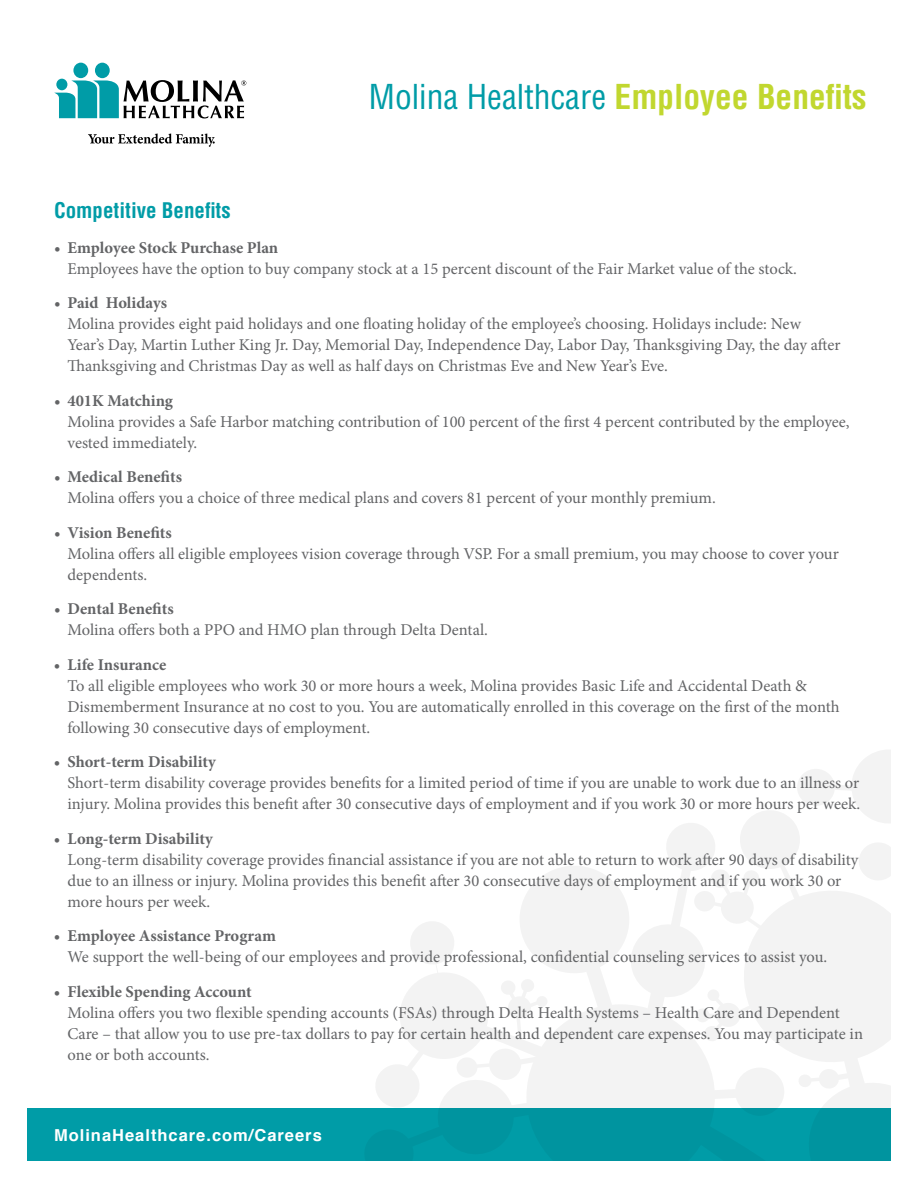
<style>
.page{position:relative;width:918px;height:1188px;background:#fff}
.page>*{position:absolute;margin:0;border:0;box-sizing:border-box;transform-origin:0 0}
.t1{font:condensed 33.45px "Helvetica";color:#009ca7}
.t2{font:700 condensed 21px "Helvetica";color:#009ca7}
.t3{font:16.5px/21px "Minion Pro";letter-spacing:-.005em;color:#636466}
.t4{font:700 16.5px "Minion Pro";color:#636466}
.t5{font:700 16.5px "Helvetica";letter-spacing:.06em;color:#fff}
.s1{font-weight:700;color:#c1d72f}
</style>
<div class="page">
<div style="left:27px;top:1108px;width:864px;height:53px;background:#009ca7"></div>
<svg style="left:376px;top:750px;width:515px;height:358px"></svg>
<svg style="left:88px;top:133px;width:127px;height:14px"></svg>
<div style="left:95px;top:63px;width:15px;height:15px;background:#009ca7;border-radius:50%"></div>
<div style="left:73px;top:63px;width:15px;height:15px;background:#009ca7;border-radius:50%"></div>
<svg style="left:54px;top:80px;width:192px;height:38px"></svg>
<div style="left:56px;top:79px;width:11px;height:11px;background:#009ca7;border-radius:50%"></div>
<h1 class="t1" style="left:369px;top:76px;width:499px">Molina Healthcare <span class="s1">Employee Benefits</span></h1>
<p class="t2" style="left:54px;top:198px;width:178px">Competitive Benefits</p>
<p class="t4" style="left:54px;top:236px;width:226px">• Employee Stock Purchase Plan</p>
<p class="t3" style="left:67px;top:258px;width:731px">Employees have the option to buy company stock at a 15 percent discount of the Fair Market value of the stock.</p>
<p class="t4" style="left:54px;top:291px;width:115px">• Paid Holidays</p>
<p class="t3" style="left:67px;top:313px;width:775px">Molina provides eight paid holidays and one floating holiday of the employee’s choosing. Holidays include: New<br>Year’s Day, Martin Luther King Jr. Day, Memorial Day, Independence Day, Labor Day, Thanksgiving Day, the day after<br>Thanksgiving and Christmas Day as well as half days on Christmas Eve and New Year’s Eve.</p>
<p class="t4" style="left:54px;top:389px;width:121px">• 401K Matching</p>
<p class="t3" style="left:67px;top:411px;width:784px">Molina provides a Safe Harbor matching contribution of 100 percent of the first 4 percent contributed by the employee, vested immediately.</p>
<p class="t4" style="left:54px;top:465px;width:130px">• Medical Benefits</p>
<p class="t3" style="left:67px;top:487px;width:650px">Molina offers you a choice of three medical plans and covers 81 percent of your monthly premium.</p>
<p class="t4" style="left:54px;top:521px;width:119px">• Vision Benefits</p>
<p class="t3" style="left:67px;top:543px;width:773px">Molina offers all eligible employees vision coverage through VSP. For a small premium, you may choose to cover your dependents.</p>
<p class="t4" style="left:54px;top:597px;width:121px">• Dental Benefits</p>
<p class="t3" style="left:67px;top:619px;width:422px">Molina offers both a PPO and HMO plan through Delta Dental.</p>
<p class="t4" style="left:54px;top:653px;width:114px">• Life Insurance</p>
<p class="t3" style="left:67px;top:675px;width:774px">To all eligible employees who work 30 or more hours a week, Molina provides Basic Life and Accidental Death &amp;<br>Dismemberment Insurance at no cost to you. You are automatically enrolled in this coverage on the first of the month following 30 consecutive days of employment.</p>
<p class="t4" style="left:54px;top:750px;width:163px">• Short-term Disability</p>
<p class="t3" style="left:67px;top:772px;width:794px">Short-term disability coverage provides benefits for a limited period of time if you are unable to work due to an illness or injury. Molina provides this benefit after 30 consecutive days of employment and if you work 30 or more hours per week.</p>
<p class="t4" style="left:54px;top:827px;width:160px">• Long-term Disability</p>
<p class="t3" style="left:67px;top:849px;width:792px">Long-term disability coverage provides financial assistance if you are not able to return to work after 90 days of disability due to an illness or injury. Molina provides this benefit after 30 consecutive days of employment and if you work 30 or more hours per week.</p>
<p class="t4" style="left:54px;top:924px;width:223px">• Employee Assistance Program</p>
<p class="t3" style="left:67px;top:946px;width:761px">We support the well-being of our employees and provide professional, confidential counseling services to assist you.</p>
<p class="t4" style="left:54px;top:980px;width:199px">• Flexible Spending Account</p>
<p class="t3" style="left:67px;top:1002px;width:797px">Molina offers you two flexible spending accounts (FSAs) through Delta Health Systems – Health Care and Dependent<br>Care – that allow you to use pre-tax dollars to pay for certain health and dependent care expenses. You may participate in one or both accounts.</p>
<p class="t5" style="left:54px;top:1122px;width:269px">MolinaHealthcare.com/Careers</p>
</div>
